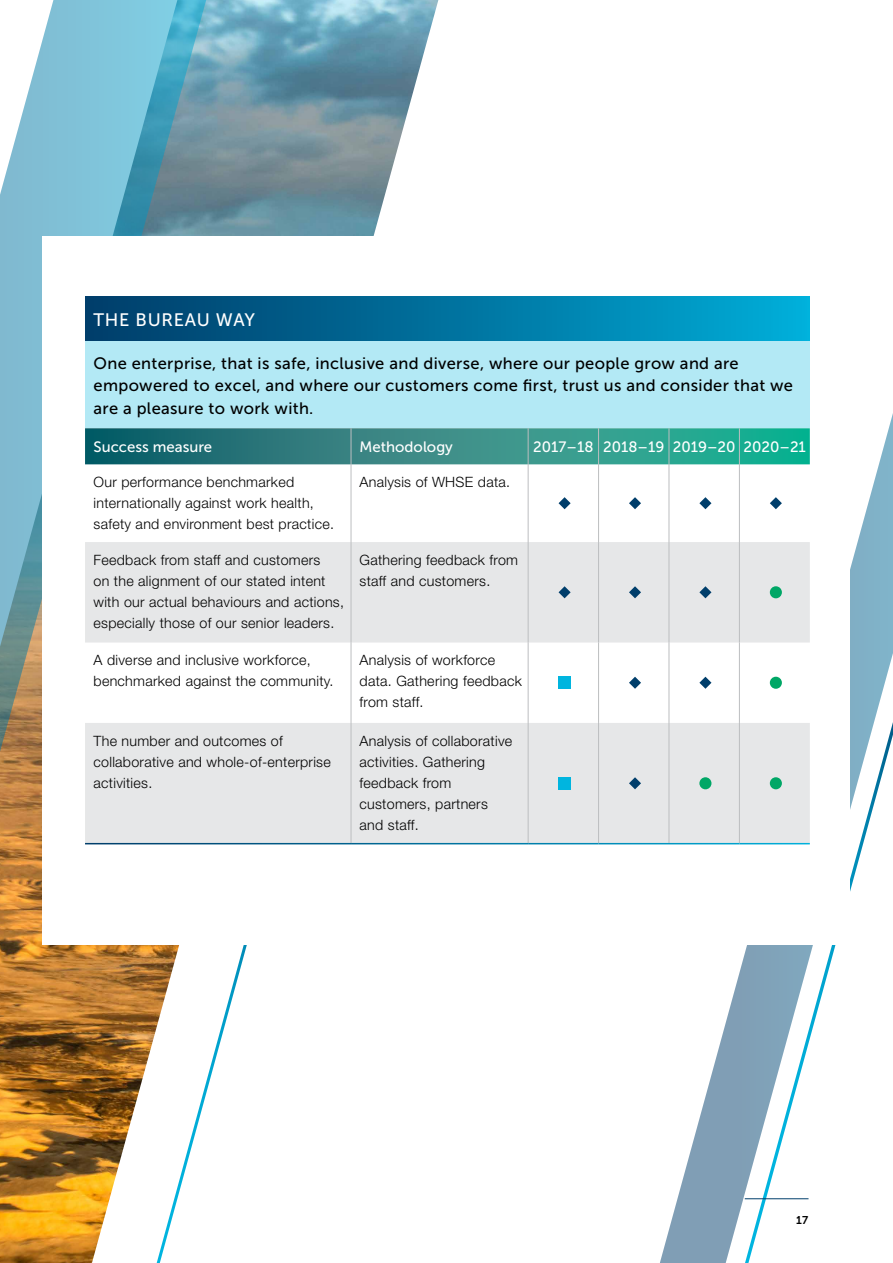
<style>
.page{position:relative;width:893px;height:1263px;background:#fff}
.page>*{position:absolute;margin:0;border:0;box-sizing:border-box;transform-origin:0 0}
.Table_H1{font:18px "Museo Sans 500";letter-spacing:.04em;color:#fff}
.P{font:16.5px/22.5px "Museo Sans 500";letter-spacing:.02em;color:#000}
.P-2{font:15px "Museo Sans 500";color:#fff}
.P-3{font:300 14.25px/21px "Helvetica Neue LT Std";letter-spacing:.02em;color:#000}
.t1{font:11.25px "Museo Sans 700";color:#000}
</style>
<div class="page">
<img style="left:214px;top:0;width:224px;height:236px">
<img style="left:0;top:0;width:214px;height:1263px">
<svg style="left:660px;top:413px;width:233px;height:850px"></svg>
<svg style="left:737px;top:675px;width:156px;height:588px"></svg>
<svg style="left:135px;top:945px;width:112px;height:318px"></svg>
<div style="left:43px;top:236px;width:807px;height:709px;background:#fff"></div>
<div style="left:85px;top:296px;width:725px;height:45px;background:linear-gradient(to right,#003a67,#00add8)"></div>
<div style="left:85px;top:341px;width:725px;height:87px;background:#b3e9f5"></div>
<svg style="left:85px;top:428px;width:725px;height:36px;background:#2b8c84"></svg>
<svg style="left:85px;top:542px;width:725px;height:301px;fill:#e6e7e8"></svg>
<hr style="left:351px;top:428px;width:1px;height:36px;background:#bcbec0">
<hr style="left:528px;top:428px;width:1px;height:36px;background:#bcbec0">
<hr style="left:598px;top:428px;width:1px;height:36px;background:#bcbec0">
<hr style="left:669px;top:428px;width:1px;height:36px;background:#bcbec0">
<hr style="left:739px;top:428px;width:1px;height:36px;background:#bcbec0">
<hr style="left:351px;top:464px;width:1px;height:78px;background:#bcbec0">
<hr style="left:528px;top:464px;width:1px;height:78px;background:#bcbec0">
<hr style="left:598px;top:464px;width:1px;height:78px;background:#bcbec0">
<hr style="left:669px;top:464px;width:1px;height:78px;background:#bcbec0">
<hr style="left:739px;top:464px;width:1px;height:78px;background:#bcbec0">
<hr style="left:351px;top:542px;width:1px;height:100px;background:#bcbec0">
<hr style="left:528px;top:542px;width:1px;height:100px;background:#bcbec0">
<hr style="left:598px;top:542px;width:1px;height:100px;background:#bcbec0">
<hr style="left:669px;top:542px;width:1px;height:100px;background:#bcbec0">
<hr style="left:739px;top:542px;width:1px;height:100px;background:#bcbec0">
<hr style="left:351px;top:642px;width:1px;height:81px;background:#bcbec0">
<hr style="left:528px;top:642px;width:1px;height:81px;background:#bcbec0">
<hr style="left:598px;top:642px;width:1px;height:81px;background:#bcbec0">
<hr style="left:669px;top:642px;width:1px;height:81px;background:#bcbec0">
<hr style="left:739px;top:642px;width:1px;height:81px;background:#bcbec0">
<hr style="left:351px;top:723px;width:1px;height:120px;background:#bcbec0">
<hr style="left:528px;top:723px;width:1px;height:120px;background:#bcbec0">
<hr style="left:598px;top:723px;width:1px;height:120px;background:#bcbec0">
<hr style="left:669px;top:723px;width:1px;height:120px;background:#bcbec0">
<hr style="left:739px;top:723px;width:1px;height:120px;background:#bcbec0">
<svg style="left:559px;top:497px;width:12px;height:12px"></svg>
<svg style="left:629px;top:497px;width:12px;height:12px"></svg>
<svg style="left:699px;top:497px;width:12px;height:12px"></svg>
<svg style="left:770px;top:497px;width:12px;height:12px"></svg>
<svg style="left:559px;top:586px;width:12px;height:12px"></svg>
<svg style="left:629px;top:586px;width:12px;height:12px"></svg>
<svg style="left:699px;top:586px;width:12px;height:12px"></svg>
<div style="left:770px;top:586px;width:12px;height:12px;background:#00a766;border-radius:50%"></div>
<div style="left:559px;top:677px;width:12px;height:12px;background:#00b5df"></div>
<svg style="left:629px;top:677px;width:12px;height:12px"></svg>
<svg style="left:699px;top:677px;width:12px;height:12px"></svg>
<div style="left:770px;top:677px;width:12px;height:12px;background:#00a766;border-radius:50%"></div>
<div style="left:559px;top:777px;width:12px;height:12px;background:#00b5df"></div>
<svg style="left:629px;top:777px;width:12px;height:12px"></svg>
<div style="left:699px;top:777px;width:12px;height:12px;background:#00a766;border-radius:50%"></div>
<div style="left:770px;top:777px;width:12px;height:12px;background:#00a766;border-radius:50%"></div>
<hr style="left:745px;top:1198px;width:63px;height:1px;background:#003e6b">
<p class="Table_H1" style="left:94px;top:310px;width:163px">THE BUREAU WAY</p>
<p class="P" style="left:94px;top:352px;width:701px">One enterprise, that is safe, inclusive and diverse, where our people grow and are empowered to excel, and where our customers come first, trust us and consider that we are a pleasure to work with.</p>
<p class="P-2" style="left:94px;top:439px;width:120px">Success measure</p>
<p class="P-2" style="left:360px;top:439px;width:95px">Methodology</p>
<p class="P-2" style="left:533px;top:439px;width:62px">2017–18</p>
<p class="P-2" style="left:603px;top:439px;width:63px">2018–19</p>
<p class="P-2" style="left:673px;top:439px;width:64px">2019–20</p>
<p class="P-2" style="left:743px;top:439px;width:64px">2020–21</p>
<p class="P-3" style="left:94px;top:471px;width:242px">Our performance benchmarked internationally against work health, safety and environment best practice.</p>
<p class="P-3" style="left:360px;top:471px;width:152px">Analysis of WHSE data.</p>
<p class="P-3" style="left:94px;top:549px;width:252px">Feedback from staff and customers<br>on the alignment of our stated intent with our actual behaviours and actions, especially those of our senior leaders.</p>
<p class="P-3" style="left:360px;top:549px;width:160px">Gathering feedback from staff and customers.</p>
<p class="P-3" style="left:94px;top:650px;width:241px">A diverse and inclusive workforce, benchmarked against the community.</p>
<p class="P-3" style="left:360px;top:650px;width:164px">Analysis of workforce data. Gathering feedback from staff.</p>
<p class="P-3" style="left:94px;top:730px;width:239px">The number and outcomes of collaborative and whole-of-enterprise activities.</p>
<p class="P-3" style="left:360px;top:730px;width:154px">Analysis of collaborative activities. Gathering feedback from customers, partners and staff.</p>
<p class="t1" style="left:796px;top:1214px;width:14px">17</p>
</div>
